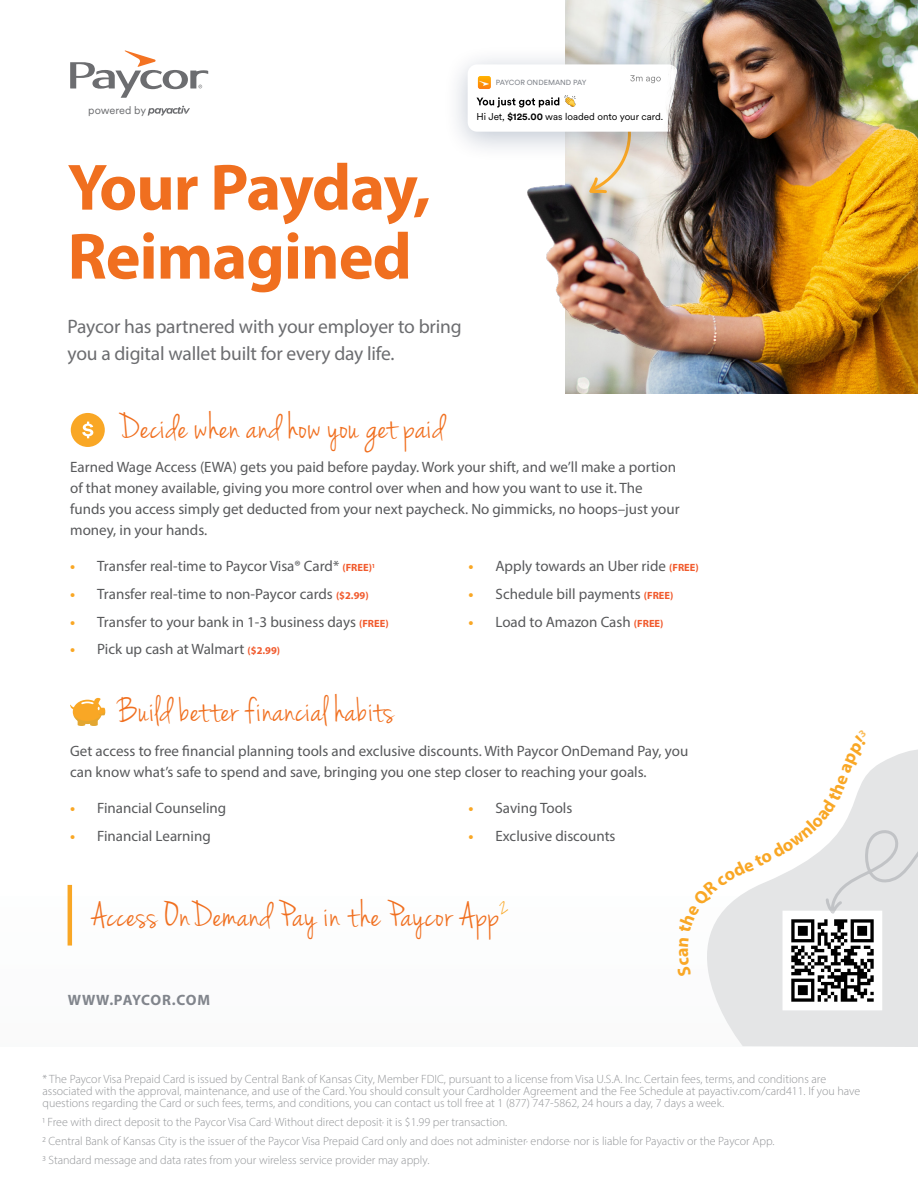
<style>
.page{position:relative;width:918px;height:1188px;background:#fff}
.page>*{position:absolute;margin:0;border:0;box-sizing:border-box;transform-origin:0 0}
.Display_2_Dark{font:700 66px/69px "Myriad Pro";letter-spacing:-.015em;color:#f06f1f}
.Heading_6_Dark{font:37.5px "Jenna Sue";letter-spacing:.02em;color:#f06f1f}
.Heading_7_Light_Blue{font:19.5px/27px "Myriad Pro";letter-spacing:-.01em;color:#6c6d70}
.Body_10_Dark{font:15px/21px "Myriad Pro";color:#58595b}
.Label_CAPS_12{font:700 15px "Myriad Pro";letter-spacing:.03em;color:#81858c}
.Disclaimer_Dark_Whit{font:300 12px/12px "Myriad Pro";color:#939598}
.t1{font:10.95px "Circular XX";letter-spacing:-.01em;color:#6c6d70}
.Bullet_Heading{font:9.9px "Circular XX";color:#000}
.Bullet_Heading-2{font:7.35px "Circular XX";color:#81858c}
.s1{font-weight:700}
.s2{font-weight:700;color:#f9a725}
.s3{font-weight:700;font-size:10.5px;color:#f15b2e}
</style>
<div class="page">
<img style="left:565px;top:0;width:353px;height:393px">
<div style="left:722px;top:1013px;width:196px;height:34px;background:#e4e5e6"></div>
<hr style="left:68px;top:885px;width:4px;height:61px;background:#f9a725">
<div style="left:442px;top:45px;width:262px;height:118px;background:#00204d;opacity:.25"></div>
<div style="left:468px;top:64px;width:210px;height:68px;background:#fff;border-radius:9px"></div>
<svg style="left:70px;top:697px;width:36px;height:29px"></svg>
<div style="left:71px;top:413px;width:34px;height:34px;background:#f9a725;border-radius:50%"></div>
<svg style="left:82px;top:422px;width:11px;height:16px"></svg>
<svg style="left:148px;top:106px;width:42px;height:10px"></svg>
<svg style="left:70px;top:50px;width:138px;height:48px"></svg>
<img style="left:515px;top:0;width:364px;height:362px">
<svg style="left:478px;top:76px;width:13px;height:13px"></svg>
<svg style="left:476px;top:95px;width:100px;height:13px"></svg>
<svg style="left:707px;top:749px;width:211px;height:264px"></svg>
<p class="t1" style="left:88px;top:102px;width:59px">powered by</p>
<p class="Display_2_Dark" style="left:68px;top:151px;width:365px">Your Payday,<br>Reimagined</p>
<p class="Heading_7_Light_Blue" style="left:68px;top:312px;width:396px">Paycor has partnered with your employer to bring you a digital wallet built for every day life.</p>
<p class="Bullet_Heading-2" style="left:496px;top:78px;width:92px">PAYCOR ONDEMAND PAY</p>
<p class="Bullet_Heading" style="left:476px;top:110px;width:188px">Hi Jet, <span class="s1">$125.00</span> was loaded onto your card.</p>
<p class="Heading_6_Dark" style="left:118px;top:405px;width:328px">Decide when and how you get paid</p>
<p class="Body_10_Dark" style="left:70px;top:457px;width:611px">Earned Wage Access (EWA) gets you paid before payday. Work your shift, and we’ll make a portion of that money available, giving you more control over when and how you want to use it. The funds you access simply get deducted from your next paycheck. No gimmicks, no hoops–just your money, in your hands.</p>
<p class="Body_10_Dark" style="left:70px;top:555px;width:307px"><span class="s2">•</span> Transfer real-time to Paycor Visa® Card* <span class="s3">(FREE)</span><sup>1</sup></p>
<p class="Body_10_Dark" style="left:70px;top:583px;width:300px"><span class="s2">•</span> Transfer real-time to non-Paycor cards <span class="s3">($2.99)</span></p>
<p class="Body_10_Dark" style="left:70px;top:611px;width:320px"><span class="s2">•</span> Transfer to your bank in 1-3 business days <span class="s3">(FREE)</span></p>
<p class="Body_10_Dark" style="left:70px;top:639px;width:212px"><span class="s2">•</span> Pick up cash at Walmart <span class="s3">($2.99)</span></p>
<p class="Body_10_Dark" style="left:469px;top:555px;width:232px"><span class="s2">•</span> Apply towards an Uber ride <span class="s3">(FREE)</span></p>
<p class="Body_10_Dark" style="left:469px;top:583px;width:206px"><span class="s2">•</span> Schedule bill payments <span class="s3">(FREE)</span></p>
<p class="Body_10_Dark" style="left:469px;top:611px;width:197px"><span class="s2">•</span> Load to Amazon Cash <span class="s3">(FREE)</span></p>
<p class="Heading_6_Dark" style="left:118px;top:689px;width:278px">Build better financial habits</p>
<p class="Body_10_Dark" style="left:70px;top:740px;width:620px">Get access to free financial planning tools and exclusive discounts. With Paycor OnDemand Pay, you can know what’s safe to spend and save, bringing you one step closer to reaching your goals.</p>
<p class="Body_10_Dark" style="left:70px;top:798px;width:158px"><span class="s2">•</span> Financial Counseling</p>
<p class="Body_10_Dark" style="left:70px;top:825px;width:142px"><span class="s2">•</span> Financial Learning</p>
<p class="Body_10_Dark" style="left:469px;top:798px;width:105px"><span class="s2">•</span> Saving Tools</p>
<p class="Body_10_Dark" style="left:469px;top:825px;width:149px"><span class="s2">•</span> Exclusive discounts</p>
<p class="Heading_6_Dark" style="left:92px;top:894px;width:419px">Access OnDemand Pay in the Paycor App<sup>2</sup></p>
<p class="Label_CAPS_12" style="left:68px;top:990px;width:144px">WWW.PAYCOR.COM</p>
<p class="Disclaimer_Dark_Whit" style="left:43px;top:1073px;width:819px">* The Paycor Visa Prepaid Card is issued by Central Bank of Kansas City, Member FDIC, pursuant to a license from Visa U.S.A. Inc. Certain fees, terms, and conditions are associated with the approval, maintenance, and use of the Card. You should consult your Cardholder Agreement and the Fee Schedule at payactiv.com/card411. If you have questions regarding the Card or such fees, terms, and conditions, you can contact us toll free at 1 (877) 747-5862, 24 hours a day, 7 days a week.</p>
<p class="Disclaimer_Dark_Whit" style="left:43px;top:1116px;width:466px">1 Free with direct deposit to the Paycor Visa Card. Without direct deposit, it is $1.99 per transaction.</p>
<p class="Disclaimer_Dark_Whit" style="left:43px;top:1135px;width:734px">2 Central Bank of Kansas City is the issuer of the Paycor Visa Prepaid Card only and does not administer, endorse, nor is liable for Payactiv or the Paycor App.</p>
<p class="Disclaimer_Dark_Whit" style="left:43px;top:1154px;width:388px">3 Standard message and data rates from your wireless service provider may apply.</p>
</div>
